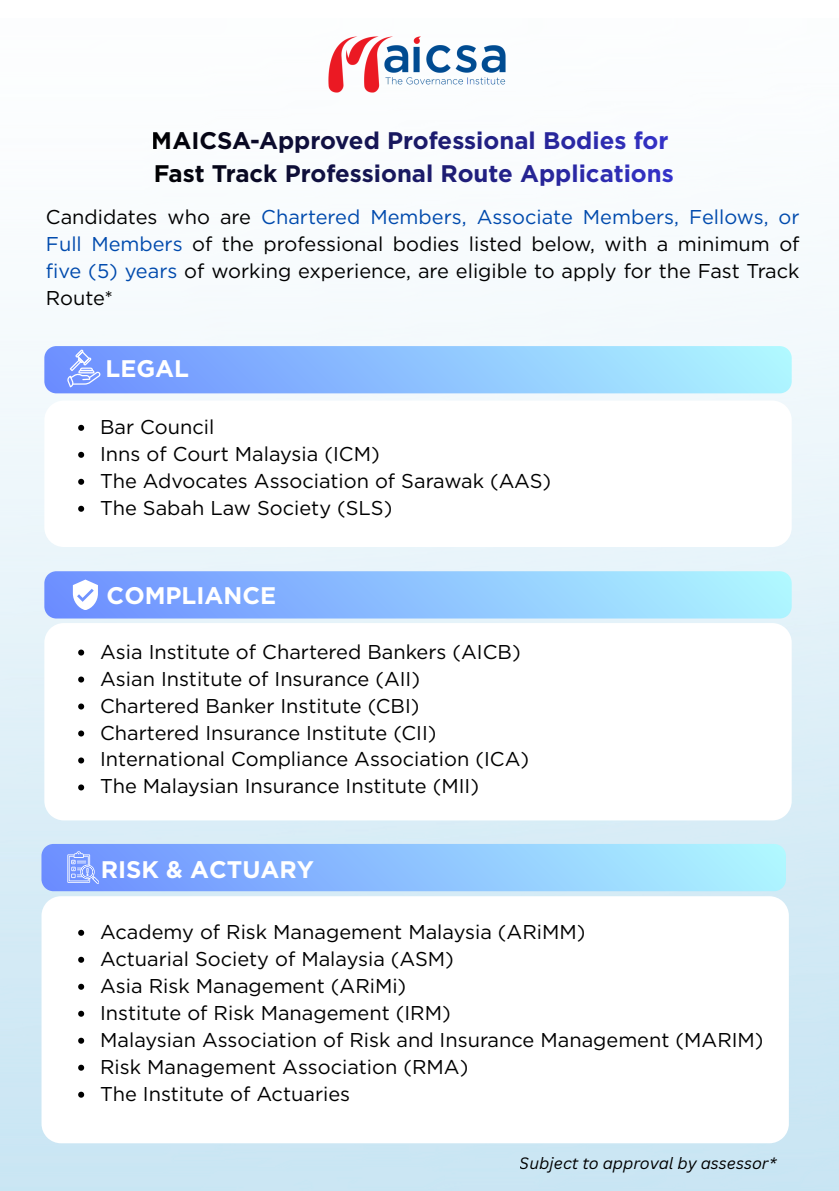
<style>
.page{position:relative;width:839px;height:1191px;background:#fff}
.page>*{position:absolute;margin:0;border:0;box-sizing:border-box;transform-origin:0 0}
.t1{font:700 24px "Gotham";color:#fff}
.t2{font:20px/27px "Gotham";color:#000}
.t3{font:italic 16px "Canva Sans";color:#000}
.s1{color:#004aad}
</style>
<div class="page">
<div style="left:44px;top:346px;width:747px;height:47px;background:linear-gradient(to right,#6c8dff,#aff7ff)"></div>
<div style="left:44px;top:571px;width:747px;height:48px;background:linear-gradient(to right,#6c8eff,#aff7ff)"></div>
<div style="left:41px;top:844px;width:744px;height:47px;background:linear-gradient(to right,#6c8dff,#aff6ff)"></div>
<svg style="left:67px;top:350px;width:33px;height:37px"></svg>
<svg style="left:73px;top:580px;width:25px;height:30px"></svg>
<svg style="left:67px;top:851px;width:32px;height:33px"></svg>
<svg style="left:78px;top:425px;width:6px;height:6px"></svg>
<svg style="left:78px;top:452px;width:6px;height:6px"></svg>
<svg style="left:78px;top:479px;width:6px;height:6px"></svg>
<svg style="left:78px;top:506px;width:6px;height:6px"></svg>
<svg style="left:78px;top:650px;width:6px;height:6px"></svg>
<svg style="left:78px;top:677px;width:6px;height:6px"></svg>
<svg style="left:78px;top:704px;width:6px;height:6px"></svg>
<svg style="left:78px;top:731px;width:6px;height:6px"></svg>
<svg style="left:78px;top:758px;width:6px;height:5px"></svg>
<svg style="left:78px;top:784px;width:6px;height:6px"></svg>
<svg style="left:78px;top:930px;width:6px;height:6px"></svg>
<svg style="left:78px;top:957px;width:6px;height:6px"></svg>
<svg style="left:78px;top:984px;width:6px;height:6px"></svg>
<svg style="left:78px;top:1011px;width:6px;height:6px"></svg>
<svg style="left:78px;top:1038px;width:6px;height:6px"></svg>
<svg style="left:78px;top:1065px;width:6px;height:6px"></svg>
<svg style="left:78px;top:1092px;width:6px;height:6px"></svg>
<img style="left:320px;top:36px;width:195px;height:57px">
<p class="t2" style="left:46px;top:203px;width:755px;text-align:justify">Candidates who are <span class="s1">Chartered Members, Associate Members, Fellows, or Full Members</span> of the professional bodies listed below, with a minimum of <span class="s1">five (5) years</span> of working experience, are eligible to apply for the Fast Track Route*</p>
<p class="t1" style="left:106px;top:354px;width:85px">LEGAL</p>
<p class="t2" style="left:100px;top:413px;width:452px">Bar Council<br>Inns of Court Malaysia (ICM)<br>The Advocates Association of Sarawak (AAS)<br>The Sabah Law Society (SLS)</p>
<p class="t1" style="left:107px;top:581px;width:171px">COMPLIANCE</p>
<p class="t2" style="left:100px;top:638px;width:430px">Asia Institute of Chartered Bankers (AICB)<br>Asian Institute of Insurance (AII)<br>Chartered Banker Institute (CBI)<br>Chartered Insurance Institute (CII)<br>International Compliance Association (ICA)<br>The Malaysian Insurance Institute (MII)</p>
<p class="t1" style="left:101px;top:854px;width:215px">RISK &amp; ACTUARY</p>
<p class="t2" style="left:100px;top:918px;width:665px">Academy of Risk Management Malaysia (ARiMM)<br>Actuarial Society of Malaysia (ASM)<br>Asia Risk Management (ARiMi)<br>Institute of Risk Management (IRM)<br>Malaysian Association of Risk and Insurance Management (MARIM)<br>Risk Management Association (RMA)<br>The Institute of Actuaries</p>
<p class="t3" style="left:519px;top:1151px;width:258px">Subject to approval by assessor*</p>
</div>
